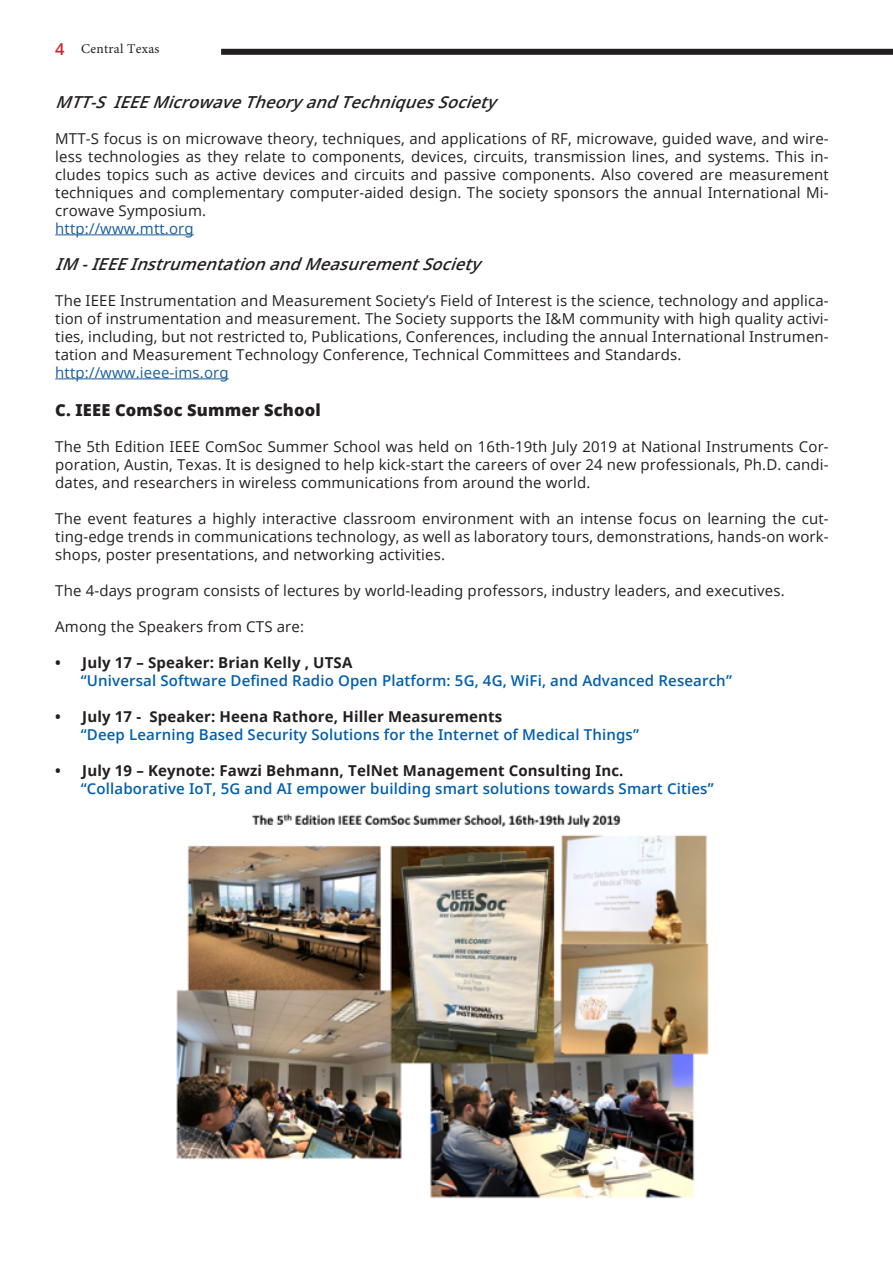
<style>
.page{position:relative;width:893px;height:1263px;background:#fff}
.page>*{position:absolute;margin:0;border:0;box-sizing:border-box;transform-origin:0 0}
.Paragraph{font:italic 600 16.5px "Open Sans";color:#231f20}
.Paragraph-2{font:800 16.5px "Open Sans";letter-spacing:.01em;color:#231f20}
.Paragraph-3{font:15px/18px "Open Sans";letter-spacing:.01em;color:#231f20;text-align:justify}
.Paragraph-4{font:600 15px "Open Sans";letter-spacing:.01em;color:#015fae}
.t1{font:700 15px "Open Sans";letter-spacing:.01em;color:#231f20}
.Paragraph-5{font:15px "Open Sans";letter-spacing:.01em;color:#175d9e}
.t2{font:13.5px "Minion Pro";letter-spacing:.02em;color:#231f20}
.s1{font-family:"Open Sans";font-weight:600;font-size:16.5px;color:#d1232a}
</style>
<div class="page">
<hr style="left:55px;top:234px;width:139px;height:1px;background:#175d9e">
<hr style="left:55px;top:378px;width:174px;height:1px;background:#175d9e">
<img style="left:176px;top:813px;width:532px;height:386px">
<div style="left:221px;top:49px;width:672px;height:6px;background:#231f20"></div>
<p class="t2" style="left:55px;top:39px;width:106px"><span class="s1">4</span> Central Texas</p>
<p class="Paragraph" style="left:55px;top:90px;width:450px">MTT-S IEEEMicrowaveTheoryandTechniquesSociety</p>
<p class="Paragraph-3" style="left:55px;top:129px;width:775px">MTT-S focus is on microwave theory, techniques, and applications of RF, microwave, guided wave, and wire&shy;less technologies as they relate to components, devices, circuits, transmission lines, and systems. This in&shy;cludes topics such as active devices and circuits and passive components. Also covered are measurement techniques and complementary computer-aided design. The society sponsors the annual International Mi&shy;crowave Symposium.</p>
<p class="Paragraph-5" style="left:55px;top:218px;width:140px">http://www.mtt.org</p>
<p class="Paragraph" style="left:55px;top:252px;width:434px">IM -IEEEInstrumentationandMeasurementSociety</p>
<p class="Paragraph-3" style="left:55px;top:291px;width:775px">The IEEE Instrumentation and Measurement Society’s Field of Interest is the science, technology and applica&shy;tion of instrumentation and measurement. The Society supports the I&amp;M community with high quality activi&shy;ties, including, but not restricted to, Publications, Conferences, including the annual International Instrumen&shy;tation and Measurement Technology Conference, Technical Committees and Standards.</p>
<p class="Paragraph-5" style="left:55px;top:362px;width:175px">http://www.ieee-ims.org</p>
<p class="Paragraph-2" style="left:55px;top:397px;width:267px">C. IEEE ComSoc Summer School</p>
<p class="Paragraph-3" style="left:55px;top:437px;width:775px">The 5th Edition IEEE ComSoc Summer School was held on 16th-19th July 2019 at National Instruments Cor&shy;poration, Austin, Texas. It is designed to help kick-start the careers of over 24 new professionals, Ph.D. candi&shy;dates, and researchers in wireless communications from around the world.</p>
<p class="Paragraph-3" style="left:55px;top:509px;width:775px">The event features a highly interactive classroom environment with an intense focus on learning the cut&shy;ting-edge trends in communications technology, as well as laboratory tours, demonstrations, hands-on work&shy;shops, poster presentations, and networking activities.</p>
<p class="Paragraph-3" style="left:55px;top:581px;width:731px">The 4-days program consists of lectures by world-leading professors, industry leaders, and executives.</p>
<p class="Paragraph-3" style="left:55px;top:617px;width:250px">Among the Speakers from CTS are:</p>
<p class="t1" style="left:55px;top:651px;width:299px">• July 17 – Speaker: Brian Kelly , UTSA</p>
<p class="Paragraph-4" style="left:81px;top:670px;width:653px">“Universal Software Defined Radio Open Platform: 5G, 4G, WiFi, and Advanced Research”</p>
<p class="t1" style="left:55px;top:705px;width:449px">• July 17 - Speaker: Heena Rathore, Hiller Measurements</p>
<p class="Paragraph-4" style="left:81px;top:724px;width:560px">“Deep Learning Based Security Solutions for the Internet of Medical Things”</p>
<p class="t1" style="left:55px;top:759px;width:570px">• July 19 – Keynote: Fawzi Behmann, TelNet Management Consulting Inc.</p>
<p class="Paragraph-4" style="left:81px;top:778px;width:634px">“Collaborative IoT, 5G and AI empower building smart solutions towards Smart Cities”</p>
</div>
